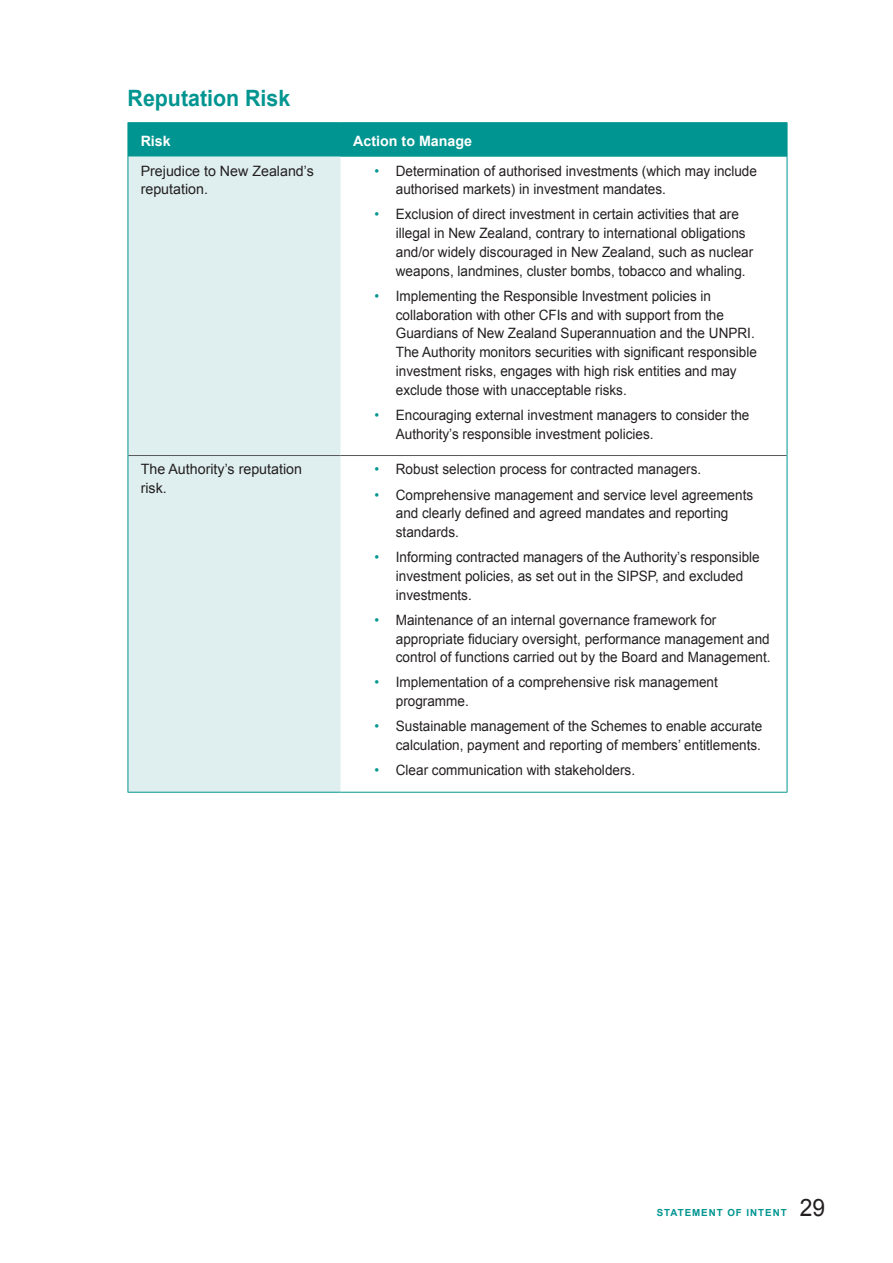
<style>
.page{position:relative;width:893px;height:1263px;background:#fff}
.page>*{position:absolute;margin:0;border:0;box-sizing:border-box;transform-origin:0 0}
.t1{font:24px "Arial";color:#231f20;scale:.95 1}
.CR_heading{font:700 22.5px "Arial";color:#009590;scale:.95 1}
.Table_Bullets{font:14.25px/18.8px "Arial";color:#231f20;scale:.95 1}
.Table_body_9_5{font:14.25px/18.8px "Arial";color:#231f20}
.Table_head{font:700 14.25px "Arial";color:#fff}
.t2{font:700 9.75px "Arial";letter-spacing:.1em;color:#009590}
.s1{color:#009590}
</style>
<div class="page">
<div style="left:129px;top:123px;width:658px;height:34px;background:#009590"></div>
<div style="left:129px;top:157px;width:212px;height:635px;background:#dfefef"></div>
<hr style="left:128px;top:455px;width:213px;height:1px;background:#58595b">
<hr style="left:341px;top:455px;width:446px;height:1px;background:#58595b">
<hr style="left:128px;top:122px;width:213px;height:1px;background:#009590">
<hr style="left:128px;top:123px;width:1px;height:34px;background:#009590">
<hr style="left:341px;top:122px;width:446px;height:1px;background:#009590">
<hr style="left:787px;top:123px;width:1px;height:34px;background:#009590">
<hr style="left:128px;top:157px;width:1px;height:298px;background:#009590">
<hr style="left:787px;top:157px;width:1px;height:298px;background:#009590">
<hr style="left:128px;top:455px;width:1px;height:337px;background:#009590">
<hr style="left:787px;top:455px;width:1px;height:337px;background:#009590">
<hr style="left:128px;top:792px;width:213px;height:1px;background:#009590">
<hr style="left:341px;top:792px;width:446px;height:1px;background:#009590">
<p class="CR_heading" style="left:128px;top:83px;width:173px">Reputation Risk</p>
<p class="Table_head" style="left:141px;top:131px;width:32px">Risk</p>
<p class="Table_head" style="left:353px;top:131px;width:120px">Action to Manage</p>
<p class="Table_body_9_5" style="left:141px;top:161px;width:175px">Prejudice to New Zealand’s reputation.</p>
<p class="Table_Bullets" style="left:396px;top:161px;width:382px;text-indent:-21px"><span class="s1">•</span> Determination of authorised investments (which may include authorised markets) in investment mandates.</p>
<p class="Table_Bullets" style="left:396px;top:205px;width:378px;text-indent:-21px"><span class="s1">•</span> Exclusion of direct investment in certain activities that are illegal in New Zealand, contrary to international obligations and/or widely discouraged in New Zealand, such as nuclear weapons, landmines, cluster bombs, tobacco and whaling.</p>
<p class="Table_Bullets" style="left:396px;top:287px;width:382px;text-indent:-21px"><span class="s1">•</span> Implementing the Responsible Investment policies in collaboration with other CFIs and with support from the Guardians of New Zealand Superannuation and the UNPRI.<br>The Authority monitors securities with significant responsible investment risks, engages with high risk entities and may exclude those with unacceptable risks.</p>
<p class="Table_Bullets" style="left:396px;top:405px;width:374px;text-indent:-21px"><span class="s1">•</span> Encouraging external investment managers to consider the<br>Authority’s responsible investment policies.</p>
<p class="Table_body_9_5" style="left:141px;top:460px;width:163px">The Authority’s reputation risk.</p>
<p class="Table_Bullets" style="left:375px;top:460px;width:345px"><span class="s1">•</span> Robust selection process for contracted managers.</p>
<p class="Table_Bullets" style="left:396px;top:485px;width:378px;text-indent:-21px"><span class="s1">•</span> Comprehensive management and service level agreements and clearly defined and agreed mandates and reporting standards.</p>
<p class="Table_Bullets" style="left:396px;top:548px;width:385px;text-indent:-21px"><span class="s1">•</span> Informing contracted managers of the Authority’s responsible investment policies, as set out in the SIPSP, and excluded investments.</p>
<p class="Table_Bullets" style="left:396px;top:610px;width:396px;text-indent:-21px"><span class="s1">•</span> Maintenance of an internal governance framework for appropriate fiduciary oversight, performance management and control of functions carried out by the Board and Management.</p>
<p class="Table_Bullets" style="left:396px;top:673px;width:340px;text-indent:-21px"><span class="s1">•</span> Implementation of a comprehensive risk management programme.</p>
<p class="Table_Bullets" style="left:375px;top:717px;width:410px;text-align:right"><span class="s1">•</span> Sustainable management of the Schemes to enable accurate calculation, payment and reporting of members’ entitlements.</p>
<p class="Table_Bullets" style="left:375px;top:761px;width:276px"><span class="s1">•</span> Clear communication with stakeholders.</p>
<p class="t2" style="left:657px;top:1206px;width:131px">STATEMENT OF INTENT</p>
<h1 class="t1" style="left:800px;top:1192px;width:28px">29</h1>
</div>
